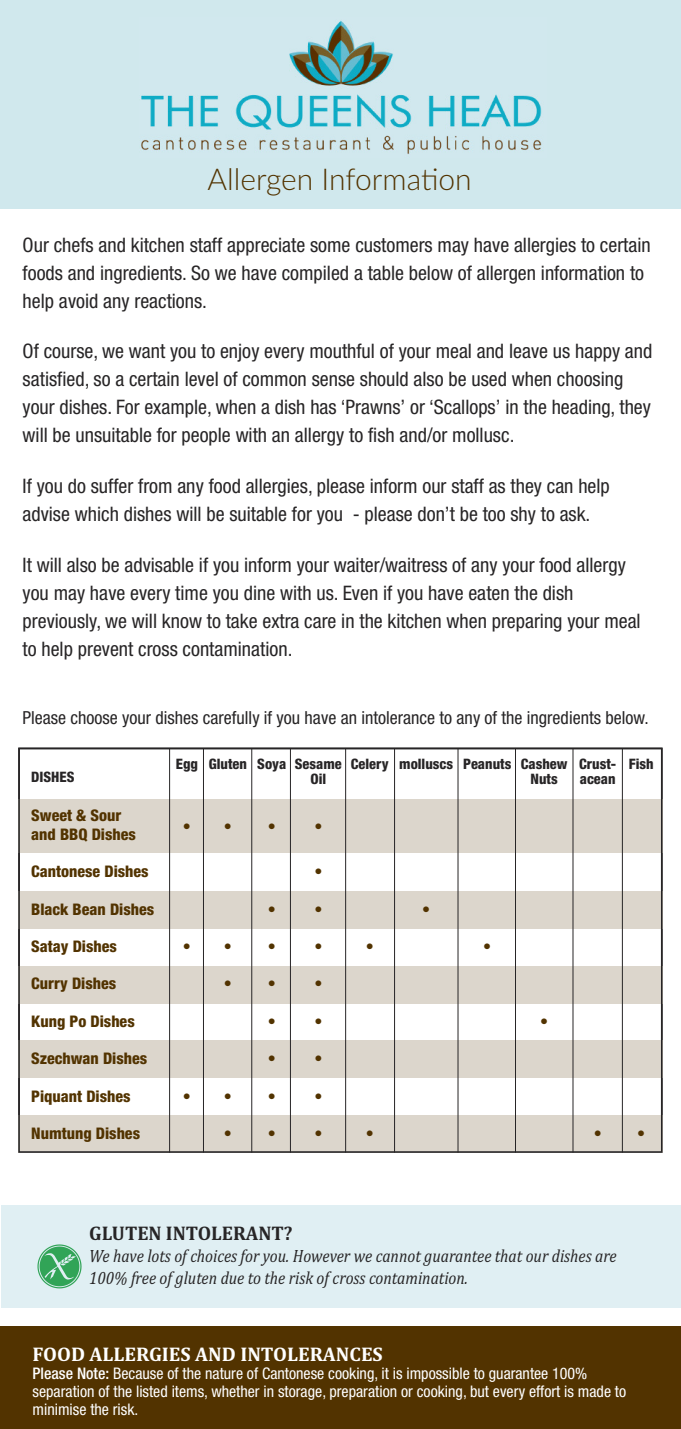
<style>
.page{position:relative;width:681px;height:1429px;background:#fff}
.page>*{position:absolute;margin:0;border:0;box-sizing:border-box;transform-origin:0 0}
.t1{font:300 30px "Lato";color:#523300}
.t2{font:condensed 20px/28px "Helvetica Neue";color:#272526}
.t3{font:700 20px "Cambria";color:#fff}
.t4{font:700 20px "Cambria";color:#272526}
.t5{font:italic 18px/21.6px "Cambria";color:#272526;scale:.87 1}
.t6{font:condensed 18px "Helvetica Neue";color:#272526}
.t7{font:condensed 16px/18px "Helvetica Neue";color:#fff}
.t8{font:800 condensed 16px "Helvetica Neue";color:#523300}
.t9{font:800 condensed 14.4px/14.8px "Helvetica Neue";color:#272526}
.s1{font-weight:500}
</style>
<div class="page">
<div style="left:0;top:0;width:680px;height:208px;background:#d0e8ed"></div>
<img style="left:141px;top:20px;width:401px;height:134px">
<div style="left:1px;top:1205px;width:679px;height:103px;background:#e0eff3"></div>
<div style="left:0;top:1326px;width:680px;height:102px;background:#523300"></div>
<img style="left:38px;top:1244px;width:43px;height:44px">
<div style="left:19px;top:799px;width:643px;height:54px;background:#dcd6cc"></div>
<div style="left:19px;top:892px;width:643px;height:37px;background:#dcd6cc"></div>
<div style="left:19px;top:966px;width:643px;height:37px;background:#dcd6cc"></div>
<div style="left:19px;top:1041px;width:643px;height:37px;background:#dcd6cc"></div>
<div style="left:19px;top:1115px;width:643px;height:37px;background:#dcd6cc"></div>
<hr style="left:621px;top:748px;width:1px;height:404px;background:#272526">
<hr style="left:572px;top:748px;width:1px;height:404px;background:#272526">
<hr style="left:515px;top:748px;width:1px;height:404px;background:#272526">
<hr style="left:457px;top:748px;width:1px;height:404px;background:#272526">
<hr style="left:394px;top:748px;width:1px;height:404px;background:#272526">
<hr style="left:345px;top:748px;width:1px;height:404px;background:#272526">
<hr style="left:290px;top:748px;width:1px;height:404px;background:#272526">
<hr style="left:251px;top:748px;width:1px;height:404px;background:#272526">
<hr style="left:203px;top:748px;width:1px;height:404px;background:#272526">
<hr style="left:169px;top:748px;width:1px;height:404px;background:#272526">
<div style="left:18px;top:747px;width:644px;height:406px;border:2px solid #272526"></div>
<h1 class="t1" style="left:207px;top:162px;width:265px">Allergen Information</h1>
<p class="t2" style="left:23px;top:232px;width:629px">Our chefs and kitchen staff appreciate some customers may have allergies to certain foods and ingredients. So we have compiled a table below of allergen information to help avoid any reactions.</p>
<p class="t2" style="left:23px;top:339px;width:631px">Of course, we want you to enjoy every mouthful of your meal and leave us happy and satisfied, so a certain level of common sense should also be used when choosing your dishes. For example, when a dish has ‘Prawns’ or ‘Scallops’ in the heading, they will be unsuitable for people with an allergy to fish and/or mollusc.</p>
<p class="t2" style="left:23px;top:474px;width:588px">If you do suffer from any food allergies, please inform our staff as they can help advise which dishes will be suitable for you - please don’t be too shy to ask.</p>
<p class="t2" style="left:23px;top:552px;width:619px">It will also be advisable if you inform your waiter/waitress of any your food allergy you may have every time you dine with us. Even if you have eaten the dish previously, we will know to take extra care in the kitchen when preparing your meal to help prevent cross contamination.</p>
<p class="t6" style="left:23px;top:711px;width:627px">Please choose your dishes carefully if you have an intolerance to any of the ingredients below.</p>
<p class="t9" style="left:31px;top:771px;width:45px">DISHES</p>
<p class="t8" style="left:31px;top:809px;width:92px">Sweet &amp; Sour</p>
<p class="t9" style="left:310px;top:758px;width:344px;text-indent:-134px">Egg Gluten Soya Sesame Celery molluscs Peanuts Cashew Crust- Fish<br>Oil</p>
<p class="t9" style="left:530px;top:773px;width:29px">Nuts</p>
<p class="t9" style="left:579px;top:773px;width:37px">acean</p>
<p class="t8" style="left:183px;top:820px;width:50px">• •</p>
<p class="t8" style="left:268px;top:820px;width:9px">•</p>
<p class="t8" style="left:314px;top:820px;width:9px">•</p>
<p class="t8" style="left:31px;top:828px;width:106px">and BBQ Dishes</p>
<p class="t8" style="left:31px;top:866px;width:119px">Cantonese Dishes</p>
<p class="t8" style="left:314px;top:866px;width:9px">•</p>
<p class="t8" style="left:31px;top:903px;width:124px">Black Bean Dishes</p>
<p class="t8" style="left:268px;top:903px;width:9px">•</p>
<p class="t8" style="left:314px;top:903px;width:9px">•</p>
<p class="t8" style="left:422px;top:903px;width:9px">•</p>
<p class="t8" style="left:31px;top:940px;width:87px">Satay Dishes</p>
<p class="t8" style="left:183px;top:940px;width:50px">• •</p>
<p class="t8" style="left:268px;top:940px;width:9px">•</p>
<p class="t8" style="left:314px;top:940px;width:9px">•</p>
<p class="t8" style="left:365px;top:940px;width:9px">•</p>
<p class="t8" style="left:483px;top:940px;width:9px">•</p>
<p class="t8" style="left:31px;top:978px;width:87px">Curry Dishes</p>
<p class="t8" style="left:224px;top:978px;width:53px">• •</p>
<p class="t8" style="left:314px;top:978px;width:9px">•</p>
<p class="t8" style="left:31px;top:1015px;width:105px">Kung Po Dishes</p>
<p class="t8" style="left:268px;top:1015px;width:9px">•</p>
<p class="t8" style="left:314px;top:1015px;width:9px">•</p>
<p class="t8" style="left:540px;top:1015px;width:9px">•</p>
<p class="t8" style="left:31px;top:1053px;width:117px">Szechwan Dishes</p>
<p class="t8" style="left:268px;top:1053px;width:9px">•</p>
<p class="t8" style="left:314px;top:1053px;width:9px">•</p>
<p class="t8" style="left:31px;top:1090px;width:101px">Piquant Dishes</p>
<p class="t8" style="left:183px;top:1090px;width:50px">• •</p>
<p class="t8" style="left:268px;top:1090px;width:9px">•</p>
<p class="t8" style="left:314px;top:1090px;width:9px">•</p>
<p class="t8" style="left:31px;top:1127px;width:110px">Numtung Dishes</p>
<p class="t8" style="left:224px;top:1127px;width:53px">• •</p>
<p class="t8" style="left:314px;top:1127px;width:9px">•</p>
<p class="t8" style="left:365px;top:1127px;width:9px">•</p>
<p class="t8" style="left:593px;top:1127px;width:53px">• •</p>
<p class="t4" style="left:89px;top:1221px;width:205px">GLUTEN INTOLERANT?</p>
<p class="t5" style="left:89px;top:1245px;width:607px">We have lots of choices for you. However we cannot guarantee that our dishes are<br>100% free of gluten due to the risk of cross contamination.</p>
<p class="t3" style="left:33px;top:1342px;width:352px">FOOD ALLERGIES AND INTOLERANCES</p>
<p class="t7" style="left:33px;top:1365px;width:595px"><span class="s1">Please Note:</span> Because of the nature of Cantonese cooking, it is impossible to guarantee 100% separation of the listed items, whether in storage, preparation or cooking, but every effort is made to minimise the risk.</p>
</div>
